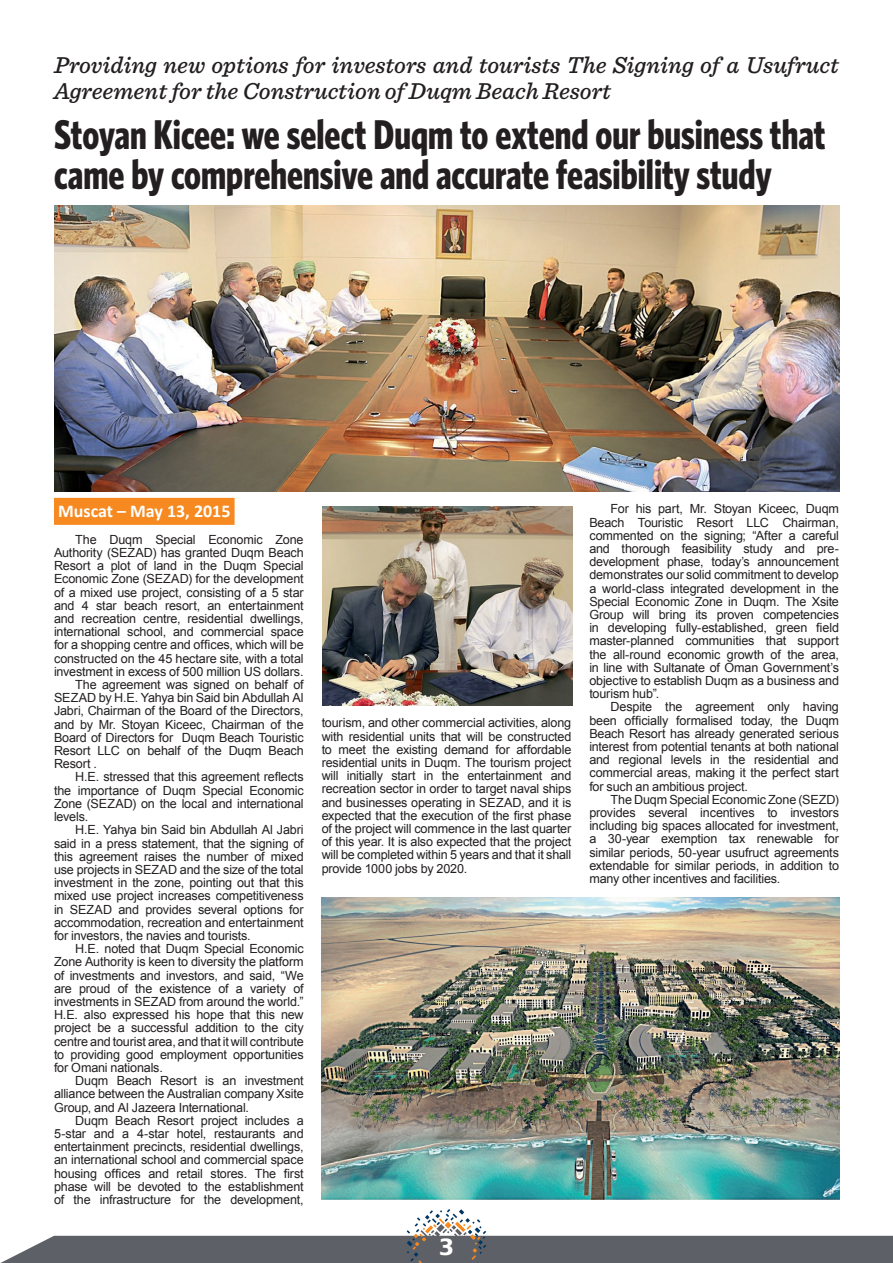
<style>
.page{position:relative;width:893px;height:1263px;background:#fff}
.page>*{position:absolute;margin:0;border:0;box-sizing:border-box;transform-origin:0 0}
.t1{font:700 41.7px/40.2px "Whitney Condensed";color:#231f20;scale:.9 1}
.t2{font:italic 500 24px/25.8px "Sentinel";color:#231f20}
.t3{font:700 22.2px "ae Al Mothnna";color:#fff}
.t4{font:700 18px "Calibri";color:#fff}
.t5{font:12.6px/13.2px "Arial";letter-spacing:-.015em;color:#231f20;text-align:justify}
</style>
<div class="page">
<svg style="left:0;top:1209px;width:893px;height:54px"></svg>
<div style="left:54px;top:498px;width:181px;height:27px;background:#f6891f"></div>
<img style="left:322px;top:897px;width:517px;height:303px">
<img style="left:54px;top:205px;width:786px;height:286px">
<img style="left:322px;top:507px;width:250px;height:198px">
<h2 class="t2" style="left:54px;top:51px;width:786px">Providing new options for investors and tourists The Signing of a Usufruct<br>Agreement for the Construction of Duqm Beach Resort</h2>
<h1 class="t1" style="left:54px;top:113px;width:859px">Stoyan Kicee: we select Duqm to extend our business that came by comprehensive and accurate feasibility study</h1>
<h3 class="t4" style="left:58px;top:499px;width:174px">Muscat – May 13, 2015</h3>
<p class="t5" style="left:75px;top:533px;width:230px">The Duqm Special Economic Zone</p>
<p class="t5" style="left:54px;top:546px;width:251px">Authority (SEZAD) has granted Duqm Beach</p>
<p class="t5" style="left:54px;top:559px;width:251px">Resort a plot of land in the Duqm Special</p>
<p class="t5" style="left:54px;top:572px;width:251px">Economic Zone (SEZAD) for the development</p>
<p class="t5" style="left:54px;top:585px;width:251px">of a mixed use project, consisting of a 5 star</p>
<p class="t5" style="left:54px;top:599px;width:251px">and 4 star beach resort, an entertainment</p>
<p class="t5" style="left:54px;top:612px;width:251px">and recreation centre, residential dwellings,</p>
<p class="t5" style="left:54px;top:625px;width:251px">international school, and commercial space</p>
<p class="t5" style="left:54px;top:638px;width:251px">for a shopping centre and offices, which will be</p>
<p class="t5" style="left:54px;top:651px;width:251px">constructed on the 45 hectare site, with a total</p>
<p class="t5" style="left:54px;top:665px;width:251px">investment in excess of 500 million US dollars.</p>
<p class="t5" style="left:75px;top:678px;width:230px">The agreement was signed on behalf of</p>
<p class="t5" style="left:54px;top:691px;width:251px">SEZAD by H.E. Yahya bin Said bin Abdullah Al</p>
<p class="t5" style="left:54px;top:704px;width:251px">Jabri, Chairman of the Board of the Directors,</p>
<p class="t5" style="left:54px;top:717px;width:251px">and by Mr. Stoyan Kiceec, Chairman of the</p>
<p class="t5" style="left:54px;top:731px;width:251px">Board of Directors for Duqm Beach Touristic</p>
<p class="t5" style="left:54px;top:744px;width:251px">Resort LLC on behalf of the Duqm Beach</p>
<p class="t5" style="left:54px;top:757px;width:45px">Resort .</p>
<p class="t5" style="left:75px;top:770px;width:230px">H.E. stressed that this agreement reflects</p>
<p class="t5" style="left:54px;top:783px;width:251px">the importance of Duqm Special Economic</p>
<p class="t5" style="left:54px;top:797px;width:251px">Zone (SEZAD) on the local and international</p>
<p class="t5" style="left:54px;top:810px;width:36px">levels.</p>
<p class="t5" style="left:75px;top:823px;width:230px">H.E. Yahya bin Said bin Abdullah Al Jabri</p>
<p class="t5" style="left:54px;top:836px;width:251px">said in a press statement, that the signing of</p>
<p class="t5" style="left:54px;top:849px;width:251px">this agreement raises the number of mixed</p>
<p class="t5" style="left:54px;top:863px;width:251px">use projects in SEZAD and the size of the total</p>
<p class="t5" style="left:54px;top:876px;width:251px">investment in the zone, pointing out that this</p>
<p class="t5" style="left:54px;top:889px;width:251px">mixed use project increases competitiveness</p>
<p class="t5" style="left:54px;top:902px;width:251px">in SEZAD and provides several options for</p>
<p class="t5" style="left:54px;top:916px;width:251px">accommodation, recreation and entertainment</p>
<p class="t5" style="left:54px;top:929px;width:198px">for investors, the navies and tourists.</p>
<p class="t5" style="left:75px;top:942px;width:230px">H.E. noted that Duqm Special Economic</p>
<p class="t5" style="left:54px;top:955px;width:251px">Zone Authority is keen to diversity the platform</p>
<p class="t5" style="left:54px;top:968px;width:251px">of investments and investors, and said, “We</p>
<p class="t5" style="left:54px;top:982px;width:251px">are proud of the existence of a variety of</p>
<p class="t5" style="left:54px;top:995px;width:251px">investments in SEZAD from around the world.”</p>
<p class="t5" style="left:54px;top:1008px;width:251px">H.E. also expressed his hope that this new</p>
<p class="t5" style="left:54px;top:1021px;width:251px">project be a successful addition to the city</p>
<p class="t5" style="left:54px;top:1034px;width:251px">centre and tourist area, and that it will contribute</p>
<p class="t5" style="left:54px;top:1048px;width:251px">to providing good employment opportunities</p>
<p class="t5" style="left:54px;top:1061px;width:110px">for Omani nationals.</p>
<p class="t5" style="left:75px;top:1074px;width:230px">Duqm Beach Resort is an investment</p>
<p class="t5" style="left:54px;top:1087px;width:251px">alliance between the Australian company Xsite</p>
<p class="t5" style="left:54px;top:1100px;width:197px">Group, and Al Jazeera International.</p>
<p class="t5" style="left:75px;top:1114px;width:230px">Duqm Beach Resort project includes a</p>
<p class="t5" style="left:54px;top:1127px;width:251px">5-star and a 4-star hotel, restaurants and</p>
<p class="t5" style="left:54px;top:1140px;width:251px">entertainment precincts, residential dwellings,</p>
<p class="t5" style="left:54px;top:1153px;width:251px">an international school and commercial space</p>
<p class="t5" style="left:54px;top:1166px;width:251px">housing offices and retail stores. The first</p>
<p class="t5" style="left:54px;top:1180px;width:251px">phase will be devoted to the establishment</p>
<p class="t5" style="left:54px;top:1193px;width:251px">of the infrastructure for the development,</p>
<p class="t5" style="left:322px;top:716px;width:251px">tourism, and other commercial activities, along with residential units that will be constructed to meet the existing demand for affordable residential units in Duqm. The tourism project will initially start in the entertainment and recreation sector in order to target naval ships and businesses operating in SEZAD, and it is expected that the execution of the first phase of the project will commence in the last quarter of this year. It is also expected that the project will be completed within 5 years and that it shall provide 1000 jobs by 2020.</p>
<h3 class="t3" style="left:439px;top:1232px;width:17px">3</h3>
<p class="t5" style="left:589px;top:502px;width:251px;text-indent:21px">For his part, Mr. Stoyan Kiceec, Duqm Beach Touristic Resort LLC Chairman, commented on the signing; “After a careful and thorough feasibility study and pre&shy;development phase, today’s announcement demonstrates our solid commitment to develop a world-class integrated development in the Special Economic Zone in Duqm. The Xsite Group will bring its proven competencies in developing fully-established, green field master-planned communities that support the all-round economic growth of the area, in line with Sultanate of Oman Government’s objective to establish Duqm as a business and tourism hub”.</p>
<p class="t5" style="left:589px;top:700px;width:251px;text-indent:21px">Despite the agreement only having been officially formalised today, the Duqm Beach Resort has already generated serious interest from potential tenants at both national and regional levels in the residential and commercial areas, making it the perfect start for such an ambitious project.</p>
<p class="t5" style="left:589px;top:793px;width:251px;text-indent:21px">The Duqm Special Economic Zone (SEZD) provides several incentives to investors including big spaces allocated for investment, a 30-year exemption tax renewable for similar periods, 50-year usufruct agreements extendable for similar periods, in addition to many other incentives and facilities.</p>
</div>
